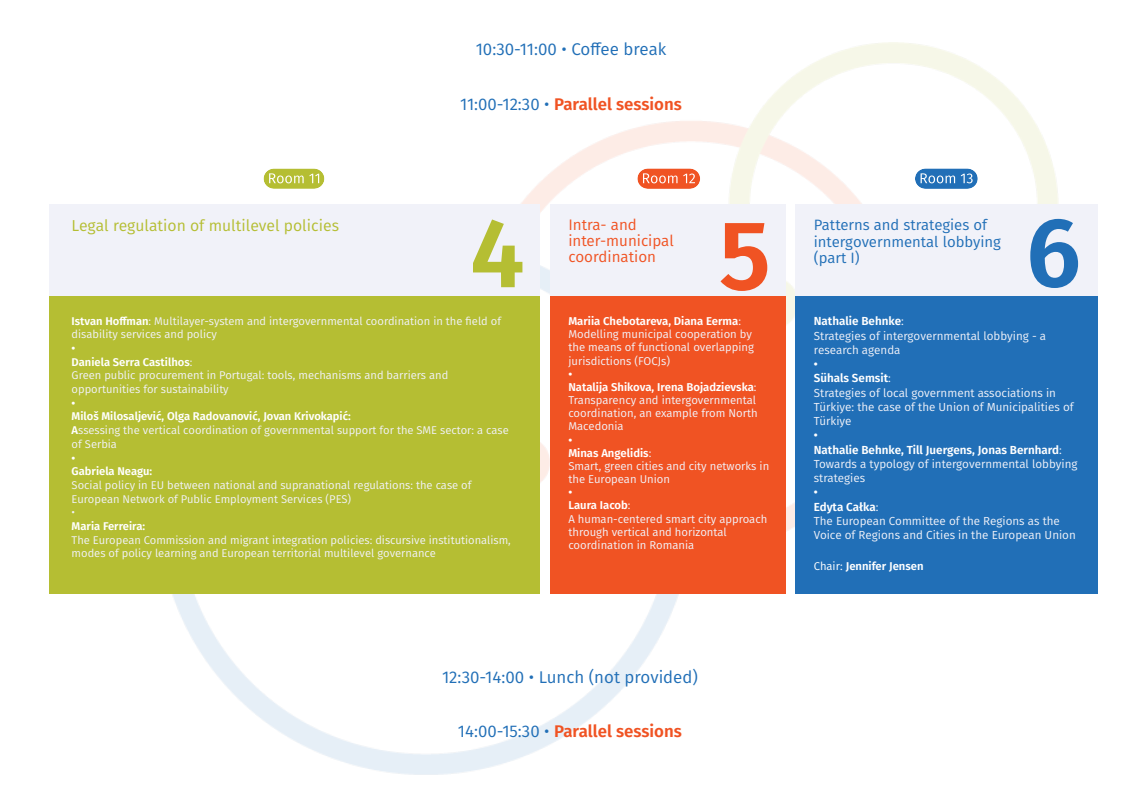
<style>
.page{position:relative;width:1142px;height:808px;background:#fff}
.page>*{position:absolute;margin:0;border:0;box-sizing:border-box;transform-origin:0 0}
.t1{font:600 98.4px "Fira Sans";color:#b5be33}
.t2{font:600 98.4px "Fira Sans";color:#f05323}
.t3{font:600 98.4px "Fira Sans";color:#216fb7}
.t4{font:600 16.8px "Fira Sans";color:#f05323}
.t5{font:16.8px "Fira Sans";color:#216fb7}
.t6{font:15.6px "Fira Sans";color:#b5be33}
.t7{font:15.2px/16px "Fira Sans";color:#f05323}
.t8{font:14.8px/16.4px "Fira Sans";color:#216fb7}
.t9{font:11.6px/14.4px "Fira Sans";color:#f1f2f9}
.t10{font:11.2px/13.6px "Fira Sans";color:#f1f2f9}
.t11{font:11.2px/13.2px "Fira Sans";color:#f2f3fa}
.t12{font:600 11.2px/13.6px "Fira Sans";color:#fff}
.s1{font-weight:400;color:#216fb7}
.s2{font-weight:600;color:#fff}
.s3{font-weight:400}
</style>
<div class="page">
<img style="left:113px;top:42px;width:979px;height:733px">
<div style="left:550px;top:296px;width:236px;height:297px;background:#f05323"></div>
<div style="left:794px;top:296px;width:303px;height:297px;background:#216fb7"></div>
<div style="left:49px;top:296px;width:490px;height:297px;background:#b5be33"></div>
<div style="left:49px;top:204px;width:490px;height:92px;background:#f1f2f9"></div>
<div style="left:550px;top:204px;width:236px;height:92px;background:#f1f2f9"></div>
<div style="left:794px;top:204px;width:303px;height:92px;background:#f1f2f9"></div>
<svg style="left:263px;top:168px;width:61px;height:21px"></svg>
<svg style="left:637px;top:168px;width:63px;height:21px"></svg>
<svg style="left:915px;top:168px;width:62px;height:21px"></svg>
<h2 class="t5" style="left:475px;top:37px;width:192px">10:30-11:00 • Coffee break</h2>
<h2 class="t4" style="left:460px;top:90px;width:223px"><span class="s1">11:00-12:30 •</span> Parallel sessions</h2>
<h3 class="t6" style="left:72px;top:213px;width:269px">Legal regulation of multilevel policies</h3>
<h3 class="t8" style="left:813px;top:216px;width:189px">Patterns and strategies of intergovernmental lobbying (part I)</h3>
<h3 class="t7" style="left:568px;top:216px;width:107px">Intra- and inter-municipal coordination</h3>
<h1 class="t1" style="left:470px;top:172px;width:56px">4</h1>
<h1 class="t2" style="left:719px;top:174px;width:53px">5</h1>
<h1 class="t3" style="left:1026px;top:171px;width:56px">6</h1>
<p class="t9" style="left:813px;top:314px;width:234px"><span class="s2">Nathalie Behnke</span>:<br>Strategies of intergovernmental lobbying - a research agenda</p>
<p class="t9" style="left:813px;top:356px;width:261px"><span class="s2">•<br>Sühals Semsit</span>:<br>Strategies of local government associations in<br>Türkiye: the case of the Union of Municipalities of<br>Türkiye</p>
<p class="t9" style="left:813px;top:427px;width:265px"><span class="s2">•<br>Nathalie Behnke, Till Juergens, Jonas Bernhard</span>:<br>Towards a typology of intergovernmental lobbying strategies</p>
<p class="t9" style="left:813px;top:484px;width:263px"><span class="s2">•<br>Edyta Całka</span>:<br>The European Committee of the Regions as the<br>Voice of Regions and Cities in the European Union</p>
<p class="t11" style="left:568px;top:314px;width:187px"><span class="s2">Mariia Chebotareva, Diana Eerma</span>:<br>Modelling municipal cooperation by the means of functional overlapping jurisdictions (FOCJs)</p>
<p class="t11" style="left:568px;top:367px;width:191px"><span class="s2">•<br>Natalija Shikova, Irena Bojadzievska</span>:<br>Transparency and intergovernmental coordination, an example from North<br>Macedonia</p>
<p class="t11" style="left:568px;top:432px;width:202px"><span class="s2">•<br>Minas Angelidis</span>:<br>Smart, green cities and city networks in the European Union</p>
<p class="t11" style="left:568px;top:485px;width:200px"><span class="s2">•<br>Laura Iacob</span>:<br>A human-centered smart city approach through vertical and horizontal coordination in Romania</p>
<p class="t10" style="left:72px;top:313px;width:431px"><span class="s2">Istvan Hoffman</span>: Multilayer-system and intergovernmental coordination in the field of disability services and policy</p>
<p class="t10" style="left:72px;top:341px;width:378px"><span class="s2">•<br>Daniela Serra Castilhos</span>:<br>Green public procurement in Portugal: tools, mechanisms and barriers and opportunities for sustainability</p>
<p class="t10" style="left:72px;top:396px;width:439px"><span class="s2">•<br>Miloš Milosaljević, Olga Radovanović, Jovan Krivokapić:<br>A</span>ssessing the vertical coordination of governmental support for the SME sector: a case of Serbia</p>
<p class="t12" style="left:72px;top:450px;width:82px">•<br>Gabriela Neagu:</p>
<p class="t10" style="left:72px;top:478px;width:401px">Social policy in EU between national and supranational regulations: the case of<br>European Network of Public Employment Services (PES)<br>•</p>
<p class="t12" style="left:72px;top:518px;width:75px">Maria Ferreira:</p>
<p class="t10" style="left:72px;top:532px;width:441px">The European Commission and migrant integration policies: discursive institutionalism, modes of policy learning and European territorial multilevel governance</p>
<p class="t12" style="left:813px;top:558px;width:111px"><span class="s3">Chair:</span> Jennifer Jensen</p>
<h2 class="t5" style="left:442px;top:664px;width:257px">12:30-14:00 • Lunch (not provided)</h2>
<h2 class="t4" style="left:458px;top:716px;width:225px"><span class="s1">14:00-15:30 •</span> Parallel sessions</h2>
</div>
